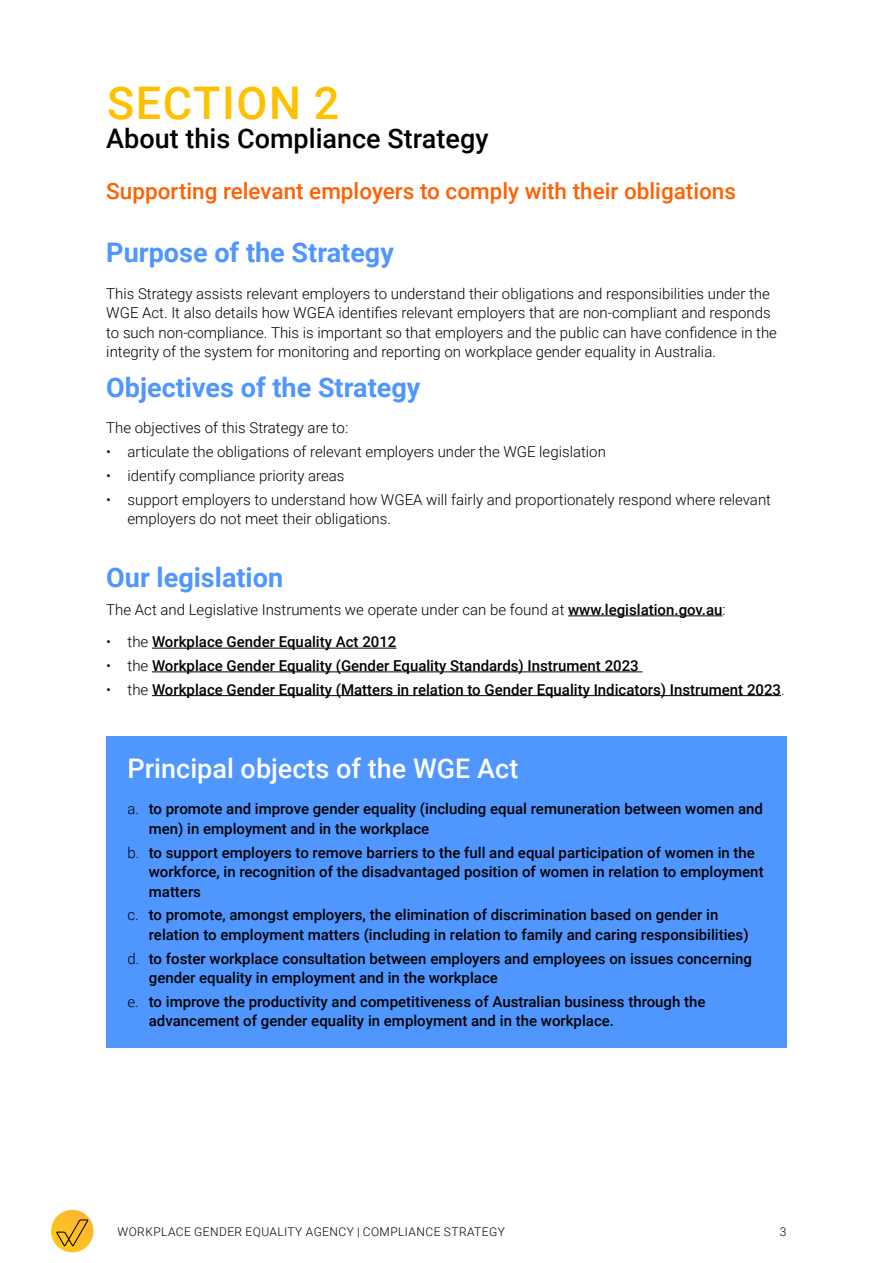
<style>
.page{position:relative;width:893px;height:1263px;background:#fff}
.page>*{position:absolute;margin:0;border:0;box-sizing:border-box;transform-origin:0 0}
._02_WGEA24_H2-span{font:500 45px "Roboto";letter-spacing:.035em;color:#fec000}
._04_WGEA24_H4{font:700 27px "Roboto";color:#4f96ff}
._04_WGEA24_H4-2{font:500 27px "Roboto";color:#000}
._04_WGEA24_H4-3{font:500 27px "Roboto";color:#fff}
._04_WGEA24_H4_1column{font:700 27px "Roboto";color:#4f96ff}
._05B_Section_sub{font:500 22.5px "Roboto";color:#ff6100}
.t1{font:500 15px/19.5px "Roboto";color:#000}
._00_WGEA24_body{font:300 15px/19.5px "Roboto";color:#000}
._00B_WGEA24_body_b4_bullet{font:300 15px "Roboto";color:#000}
.t2{font:300 12px "Roboto";letter-spacing:.035em;color:#000}
.s1{font-weight:500}
.s2{font-weight:300}
</style>
<div class="page">
<svg style="left:51px;top:1210px;width:43px;height:42px"></svg>
<svg style="left:56px;top:1219px;width:32px;height:27px"></svg>
<hr style="left:568px;top:615px;width:154px;height:1px;background:#000">
<hr style="left:152px;top:648px;width:244px;height:1px;background:#000">
<hr style="left:152px;top:671px;width:490px;height:1px;background:#000">
<hr style="left:152px;top:695px;width:629px;height:1px;background:#000">
<div style="left:106px;top:736px;width:681px;height:311px;background:#4f96ff"></div>
<p class="_02_WGEA24_H2-span" style="left:107px;top:71px;width:234px">SECTION 2</p>
<p class="_04_WGEA24_H4-2" style="left:106px;top:119px;width:384px">About this Compliance Strategy</p>
<p class="_05B_Section_sub" style="left:106px;top:176px;width:631px">Supporting relevant employers to comply with their obligations</p>
<p class="_04_WGEA24_H4" style="left:106px;top:233px;width:289px">Purpose of the Strategy</p>
<p class="_00_WGEA24_body" style="left:106px;top:283px;width:672px">This Strategy assists relevant employers to understand their obligations and responsibilities under the WGE Act. It also details how WGEA identifies relevant employers that are non-compliant and responds to such non-compliance. This is important so that employers and the public can have confidence in the integrity of the system for monitoring and reporting on workplace gender equality in Australia.</p>
<p class="_04_WGEA24_H4" style="left:106px;top:368px;width:316px">Objectives of the Strategy</p>
<p class="_00B_WGEA24_body_b4_bullet" style="left:106px;top:417px;width:243px">The objectives of this Strategy are to:</p>
<p class="_00_WGEA24_body" style="left:106px;top:441px;width:501px">• articulate the obligations of relevant employers under the WGE legislation</p>
<p class="_00_WGEA24_body" style="left:106px;top:465px;width:240px">• identify compliance priority areas</p>
<p class="_00_WGEA24_body" style="left:128px;top:489px;width:645px;text-indent:-21px">• support employers to understand how WGEA will fairly and proportionately respond where relevant employers do not meet their obligations.</p>
<p class="_04_WGEA24_H4_1column" style="left:106px;top:558px;width:178px">Our legislation</p>
<p class="_00_WGEA24_body" style="left:106px;top:599px;width:621px">The Act and Legislative Instruments we operate under can be found at <span class="s1">www.legislation.gov.au</span>:</p>
<p class="t1" style="left:106px;top:631px;width:292px"><span class="s2">• the</span> Workplace Gender Equality Act 2012</p>
<p class="t1" style="left:106px;top:655px;width:534px"><span class="s2">• the</span> Workplace Gender Equality (Gender Equality Standards) Instrument 2023</p>
<p class="t1" style="left:106px;top:679px;width:680px"><span class="s2">• the</span> Workplace Gender Equality (Matters in relation to Gender Equality Indicators) Instrument 2023<span class="s2">.</span></p>
<p class="_04_WGEA24_H4-3" style="left:128px;top:749px;width:392px">Principal objects of the WGE Act</p>
<p class="t1" style="left:149px;top:799px;width:616px;text-indent:-21px"><span class="s2">a.</span> to promote and improve gender equality (including equal remuneration between women and men) in employment and in the workplace</p>
<p class="t1" style="left:149px;top:842px;width:616px;text-indent:-21px"><span class="s2">b.</span> to support employers to remove barriers to the full and equal participation of women in the workforce, in recognition of the disadvantaged position of women in relation to employment matters</p>
<p class="t1" style="left:149px;top:905px;width:601px;text-indent:-21px"><span class="s2">c.</span> to promote, amongst employers, the elimination of discrimination based on gender in relation to employment matters (including in relation to family and caring responsibilities)</p>
<p class="t1" style="left:149px;top:948px;width:605px;text-indent:-21px"><span class="s2">d.</span> to foster workplace consultation between employers and employees on issues concerning gender equality in employment and in the workplace</p>
<p class="t1" style="left:149px;top:991px;width:558px;text-indent:-21px"><span class="s2">e.</span> to improve the productivity and competitiveness of Australian business through the advancement of gender equality in employment and in the workplace.</p>
<p class="t2" style="left:118px;top:1223px;width:389px">WORKPLACE GENDER EQUALITY AGENCY | COMPLIANCE STRATEGY</p>
<p class="t2" style="left:780px;top:1223px;width:8px">3</p>
</div>
